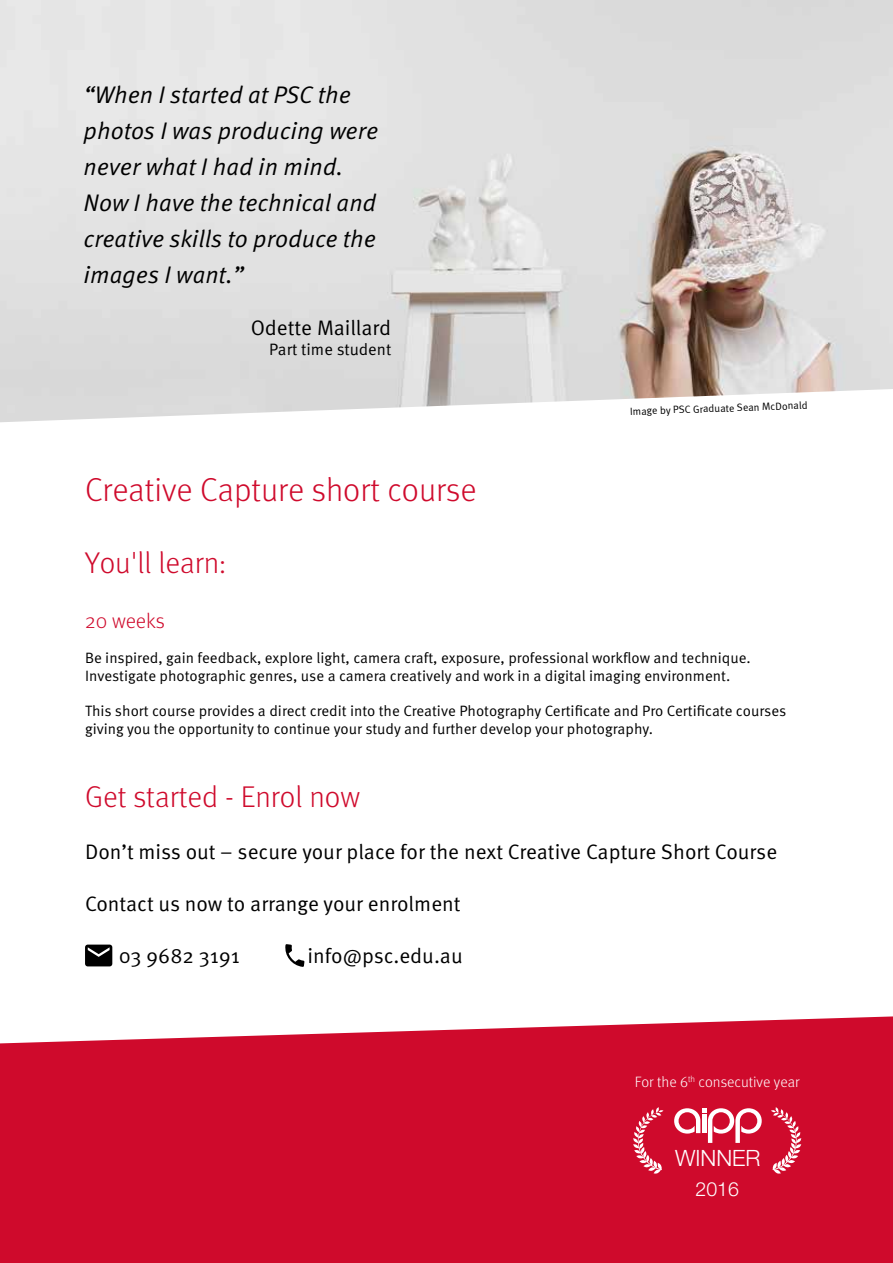
<style>
.page{position:relative;width:893px;height:1263px;background:#fff}
.page>*{position:absolute;margin:0;border:0;box-sizing:border-box;transform-origin:0 0}
.t1{font:300 33px "Meta Pro";color:#cf0a2c}
.t2{font:300 30px "Meta Pro";color:#cf0a2c}
.t3{font:italic 24px/36px "Meta Pro";color:#000}
.t4{font:300 22.5px "Helvetica Neue LT Std";color:#fff}
.t5{font:21px "Meta Pro";color:#000}
.t6{font:300 21px "Meta Pro";color:#cf0a2c}
.t7{font:300 19.5px "Helvetica Neue LT Std";color:#fff}
.t8{font:16.5px "Meta Pro";color:#000}
.t9{font:15px/18px "Meta Pro";color:#000}
.t10{font:300 15px "Meta Pro";color:#fff}
.t11{font:10.5px "Meta Pro";color:#000}
</style>
<div class="page">
<img style="left:0;top:0;width:893px;height:422px">
<div style="left:0;top:1016px;width:893px;height:247px;background:#cf0a2c"></div>
<svg style="left:285px;top:944px;width:19px;height:23px"></svg>
<svg style="left:85px;top:944px;width:27px;height:22px"></svg>
<svg style="left:633px;top:1107px;width:30px;height:67px;background:#d93d58"></svg>
<svg style="left:771px;top:1107px;width:30px;height:67px;background:#d93d58"></svg>
<svg style="left:674px;top:1108px;width:88px;height:35px"></svg>
<h3 class="t3" style="left:84px;top:78px;width:296px">“When I started at PSC the photos I was producing were never what I had in mind.<br>Now I have the technical and creative skills to produce the images I want.”</h3>
<h3 class="t5" style="left:251px;top:315px;width:142px">Odette Maillard</h3>
<p class="t8" style="left:269px;top:339px;width:124px">Part time student</p>
<h1 class="t1" style="left:85px;top:466px;width:393px">Creative Capture short course</h1>
<p class="t11" style="left:630px;top:405px;width:179px;rotate:-2deg">Image by PSC Graduate Sean McDonald</p>
<h2 class="t2" style="left:85px;top:541px;width:143px">You'll learn:</h2>
<h3 class="t6" style="left:85px;top:606px;width:81px">20 weeks</h3>
<p class="t9" style="left:85px;top:650px;width:667px">Be inspired, gain feedback, explore light, camera craft, exposure, professional workflow and technique.<br>Investigate photographic genres, use a camera creatively and work in a digital imaging environment.</p>
<p class="t9" style="left:85px;top:703px;width:703px">This short course provides a direct credit into the Creative Photography Certificate and Pro Certificate courses giving you the opportunity to continue your study and further develop your photography.</p>
<h2 class="t2" style="left:85px;top:775px;width:277px">Get started - Enrol now</h2>
<h3 class="t5" style="left:85px;top:838px;width:694px">Don’t miss out – secure your place for the next Creative Capture Short Course</h3>
<h3 class="t5" style="left:85px;top:890px;width:377px">Contact us now to arrange your enrolment</h3>
<h3 class="t5" style="left:119px;top:943px;width:123px">03 9682 3191</h3>
<h3 class="t5" style="left:308px;top:943px;width:157px">info@psc.edu.au</h3>
<p class="t10" style="left:635px;top:1071px;width:166px">For the 6<sup>th</sup> consecutive year</p>
<h3 class="t4" style="left:675px;top:1145px;width:87px">WINNER</h3>
<h3 class="t7" style="left:695px;top:1177px;width:45px">2016</h3>
</div>
